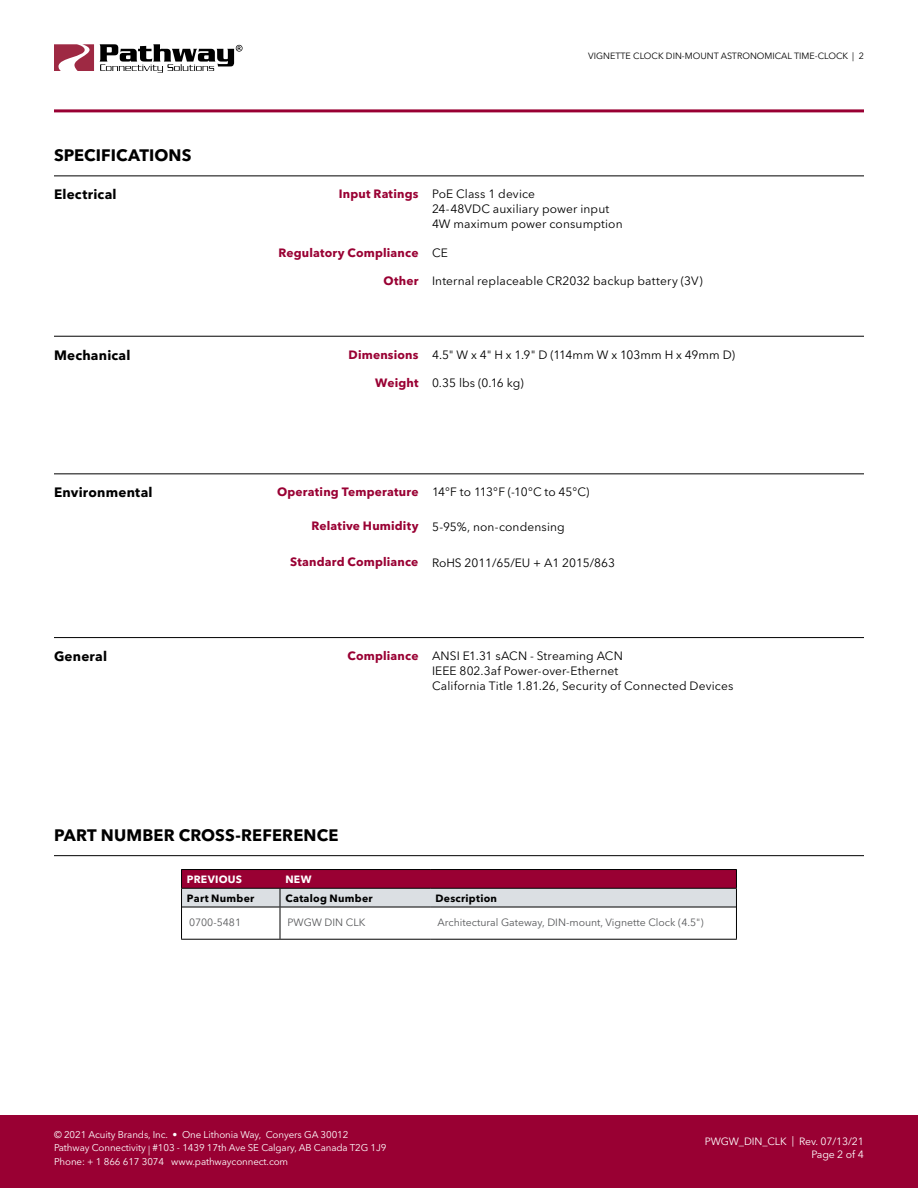
<style>
.page{position:relative;width:918px;height:1188px;background:#fff}
.page>*{position:absolute;margin:0;border:0;box-sizing:border-box;transform-origin:0 0}
.t1{font:700 16.5px "Avenir Next LT Pro";letter-spacing:.005em;color:#000}
.t2{font:700 13.5px "Avenir Next LT Pro";letter-spacing:.015em;color:#000}
.t3{font:12px/15px "Avenir Next LT Pro";letter-spacing:.01em;color:#000}
.t4{font:700 12px "Avenir Next LT Pro";letter-spacing:.015em;color:#903}
.t5{font:12px "Avenir Next LT Pro";letter-spacing:-.04em;color:#000}
.t6{font:10.5px "Avenir Next LT Pro";color:#58595b}
.t7{font:700 10.5px "Avenir Next LT Pro";letter-spacing:.025em;color:#000}
.t8{font:10.5px/13.5px "Avenir Next LT Pro";letter-spacing:-.01em;color:#fff;text-align:right}
.t9{font:700 10.5px "Avenir Next LT Pro";letter-spacing:.025em;color:#fff}
.t10{font:9.75px/13.5px "Avenir Next LT Pro";letter-spacing:-.01em;color:#fff}
.t11{font:9px "Avenir Next LT Pro";color:#000}
.s1{font-weight:700;color:#903}
</style>
<div class="page">
<div style="left:0;top:1115px;width:918px;height:73px;background:#903"></div>
<svg style="left:54px;top:44px;width:40px;height:27px"></svg>
<svg style="left:100px;top:44px;width:143px;height:29px"></svg>
<hr style="left:54px;top:109px;width:810px;height:3px;background:#903">
<hr style="left:54px;top:176px;width:810px;height:1px;background:#000">
<hr style="left:54px;top:336px;width:810px;height:1px;background:#000">
<hr style="left:54px;top:473px;width:810px;height:1px;background:#000">
<hr style="left:54px;top:637px;width:810px;height:1px;background:#000">
<hr style="left:54px;top:855px;width:810px;height:1px;background:#000">
<hr style="left:181px;top:907px;width:1px;height:32px;background:#000">
<hr style="left:280px;top:907px;width:1px;height:32px;background:#000">
<hr style="left:736px;top:907px;width:1px;height:32px;background:#000">
<hr style="left:181px;top:939px;width:99px;height:1px;background:#000">
<hr style="left:280px;top:939px;width:150px;height:1px;background:#000">
<hr style="left:430px;top:939px;width:307px;height:1px;background:#000">
<hr style="left:182px;top:907px;width:98px;height:1px;background:#000">
<hr style="left:280px;top:907px;width:150px;height:1px;background:#000">
<hr style="left:430px;top:907px;width:306px;height:1px;background:#000">
<hr style="left:280px;top:869px;width:150px;height:1px;background:#000">
<hr style="left:430px;top:869px;width:307px;height:1px;background:#000">
<hr style="left:181px;top:869px;width:99px;height:1px;background:#000">
<svg style="left:181px;top:870px;width:556px;height:37px;background:#b16a84"></svg>
<hr style="left:181px;top:888px;width:99px;height:1px;background:#000">
<h1 class="t1" style="left:54px;top:145px;width:139px">SPECIFICATIONS</h1>
<p class="t11" style="left:588px;top:51px;width:277px">VIGNETTE CLOCK DIN-MOUNT ASTRONOMICAL TIME-CLOCK | 2</p>
<p class="t2" style="left:54px;top:186px;width:64px">Electrical</p>
<p class="t3" style="left:432px;top:186px;width:192px">PoE Class 1 device<br>24-48VDC auxiliary power input<br>4W maximum power consumption</p>
<p class="t3" style="left:432px;top:245px;width:17px">CE</p>
<p class="t3" style="left:432px;top:273px;width:272px">Internal replaceable CR2032 backup battery (3V)</p>
<p class="t4" style="left:339px;top:187px;width:81px">Input Ratings</p>
<p class="t4" style="left:279px;top:245px;width:141px">Regulatory Compliance</p>
<p class="t4" style="left:383px;top:274px;width:37px">Other</p>
<p class="t2" style="left:54px;top:347px;width:78px">Mechanical</p>
<p class="t3" style="left:432px;top:347px;width:305px">4.5" W x 4" H x 1.9" D (114mm W x 103mm H x 49mm D)</p>
<p class="t3" style="left:432px;top:376px;width:93px">0.35 lbs (0.16 kg)</p>
<p class="t4" style="left:349px;top:347px;width:71px">Dimensions</p>
<p class="t4" style="left:375px;top:376px;width:45px">Weight</p>
<p class="t2" style="left:54px;top:484px;width:100px">Environmental</p>
<p class="t5" style="left:432px;top:485px;width:159px">14°F to 113°F (-10°C to 45°C)</p>
<p class="t3" style="left:432px;top:520px;width:134px">5-95%, non-condensing</p>
<p class="t3" style="left:432px;top:555px;width:184px">RoHS 2011/65/EU + A1 2015/863</p>
<p class="t4" style="left:277px;top:484px;width:143px">Operating Temperature</p>
<p class="t4" style="left:312px;top:519px;width:108px">Relative Humidity</p>
<p class="t4" style="left:290px;top:555px;width:130px">Standard Compliance</p>
<p class="t2" style="left:54px;top:648px;width:55px">General</p>
<p class="t3" style="left:432px;top:648px;width:303px;text-indent:-84px"><span class="s1">Compliance</span> ANSI E1.31 sACN - Streaming ACN<br>IEEE 802.3af Power-over-Ethernet<br>California Title 1.81.26, Security of Connected Devices</p>
<h1 class="t1" style="left:54px;top:825px;width:286px">PART NUMBER CROSS-REFERENCE</h1>
<p class="t9" style="left:187px;top:873px;width:57px">PREVIOUS</p>
<p class="t9" style="left:285px;top:873px;width:28px">NEW</p>
<p class="t7" style="left:187px;top:892px;width:69px">Part Number</p>
<p class="t7" style="left:285px;top:892px;width:89px">Catalog Number</p>
<p class="t7" style="left:436px;top:892px;width:63px">Description</p>
<p class="t6" style="left:189px;top:916px;width:54px">0700-5481</p>
<p class="t6" style="left:288px;top:916px;width:79px">PWGW DIN CLK</p>
<p class="t6" style="left:438px;top:916px;width:268px">Architectural Gateway, DIN-mount, Vignette Clock (4.5")</p>
<p class="t10" style="left:54px;top:1127px;width:334px">© 2021 Acuity Brands, Inc. • One Lithonia Way, Conyers GA 30012<br>Pathway Connectivity | #103 - 1439 17th Ave SE Calgary, AB Canada T2G 1J9<br>Phone: + 1 866 617 3074 www.pathwayconnect.com</p>
<p class="t8" style="left:705px;top:1134px;width:161px">PWGW_DIN_CLK | Rev. 07/13/21<br>Page 2 of 4</p>
</div>
